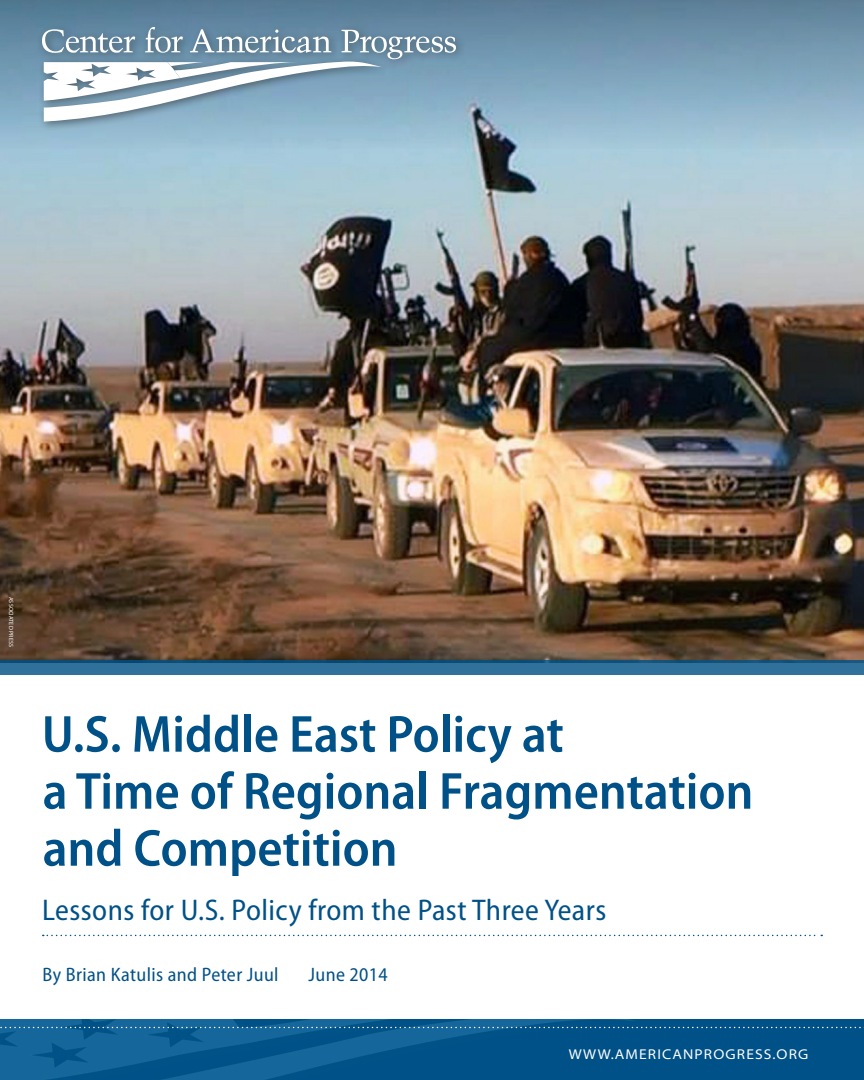
<style>
.page{position:relative;width:864px;height:1080px;background:#fff}
.page>*{position:absolute;margin:0;border:0;box-sizing:border-box;transform-origin:0 0}
.t1{font:600 semi-condensed 52.5px/57px "Myriad Pro";color:#005187}
.t2{font:semi-condensed 30px "Myriad Pro";letter-spacing:.015em;color:#005187}
.t3{font:semi-condensed 19.5px "Myriad Pro";letter-spacing:.02em;color:#005187}
.t4{font:semi-expanded 14.25px "Myriad Pro";letter-spacing:.08em;color:#fff}
.t5{font:6px "Myriad Pro";letter-spacing:.02em;color:#fff}
</style>
<div class="page">
<img style="left:0;top:1019px;width:864px;height:61px">
<img style="left:0;top:148px;width:864px;height:512px">
<svg style="left:43px;top:935px;width:779px;height:1px"></svg>
<svg style="left:0;top:660px;width:864px;height:15px;background:#296994"></svg>
<div style="left:0;top:0;width:864px;height:148px;background:linear-gradient(to bottom,#597e99,#a1c4d8)"></div>
<div style="left:36px;top:21px;width:430px;height:111px;background:#231f20;opacity:.5"></div>
<svg style="left:42px;top:27px;width:414px;height:95px"></svg>
<svg style="left:0;top:1027px;width:864px;height:1px"></svg>
<p class="t5" style="left:15px;top:597px;width:52px;rotate:90deg">ASSOCIATED PRESS</p>
<p class="t1" style="left:42px;top:706px;width:713px">U.S. Middle East Policy at<br>a Time of Regional Fragmentation and Competition</p>
<p class="t2" style="left:42px;top:893px;width:566px">Lessons for U.S. Policy from the Past Three Years</p>
<p class="t3" style="left:43px;top:964px;width:238px">By Brian Katulis and Peter Juul</p>
<p class="t3" style="left:309px;top:964px;width:81px">June 2014</p>
<p class="t4" style="left:569px;top:1047px;width:241px">WWW.AMERICANPROGRESS.ORG</p>
</div>
